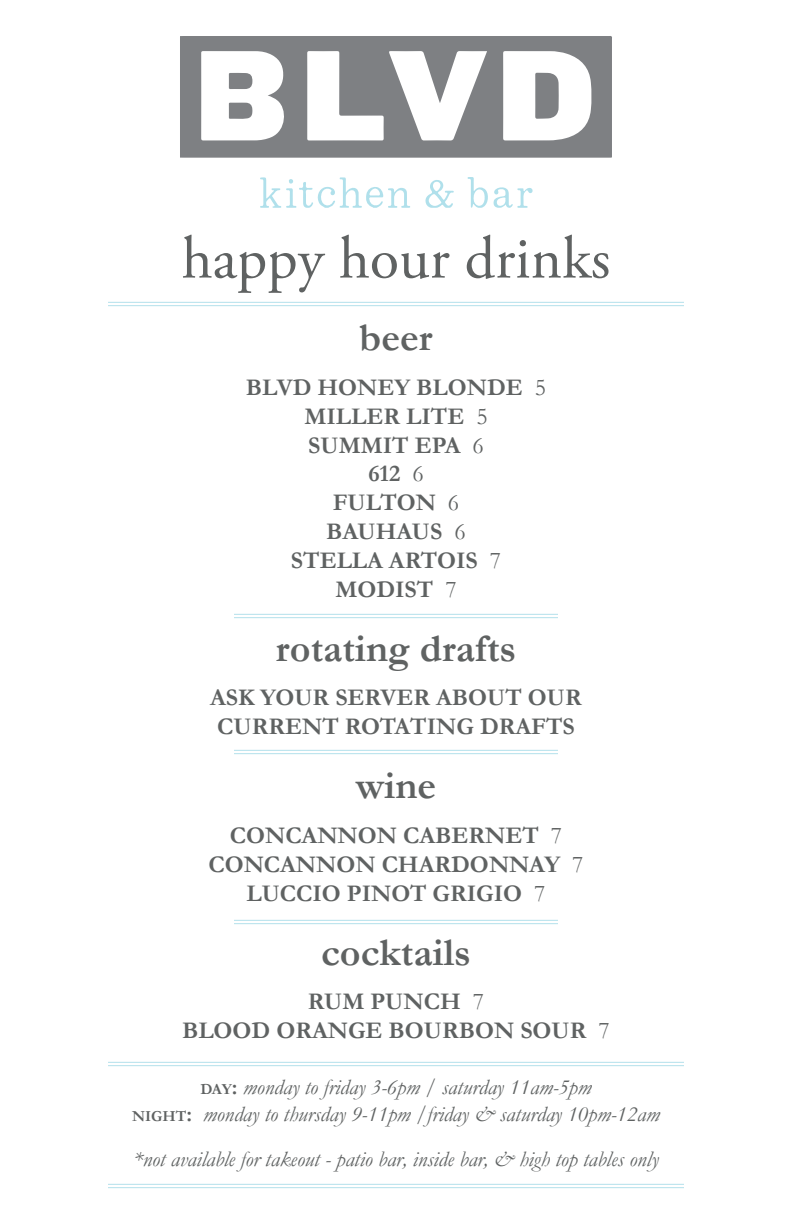
<style>
.page{position:relative;width:792px;height:1224px;background:#fff}
.page>*{position:absolute;margin:0;border:0;box-sizing:border-box;transform-origin:0 0}
.t1{font:60px "Adobe Garamond Pro";color:#5f6262}
.t2{font:700 40px "Garamond";color:#5f6262}
.t3{font:700 24px "Garamond";color:#5f6262}
.t4{font:italic 22px "Garamond";color:#5f6262}
.s1{font-weight:400}
.s2{font-weight:700;font-style:normal;font-size:15.4px}
.s3{font-weight:700;font-style:normal}
.s4{font-style:normal}
</style>
<div class="page">
<div style="left:180px;top:36px;width:432px;height:122px;background:#7e8083"></div>
<svg style="left:307px;top:51px;width:180px;height:90px"></svg>
<svg style="left:503px;top:51px;width:89px;height:89px"></svg>
<svg style="left:201px;top:51px;width:86px;height:89px"></svg>
<svg style="left:260px;top:177px;width:150px;height:31px"></svg>
<svg style="left:425px;top:180px;width:29px;height:28px"></svg>
<svg style="left:468px;top:177px;width:65px;height:31px"></svg>
<hr style="left:108px;top:302px;width:576px;height:1px;background:#b3e1eb">
<hr style="left:108px;top:305px;width:576px;height:1px;background:#b3e1eb">
<hr style="left:234px;top:614px;width:324px;height:1px;background:#b3e1eb">
<hr style="left:234px;top:617px;width:324px;height:1px;background:#b3e1eb">
<hr style="left:234px;top:750px;width:324px;height:1px;background:#b3e1eb">
<hr style="left:234px;top:753px;width:324px;height:1px;background:#b3e1eb">
<hr style="left:234px;top:920px;width:324px;height:1px;background:#b3e1eb">
<hr style="left:234px;top:923px;width:324px;height:1px;background:#b3e1eb">
<hr style="left:108px;top:1062px;width:576px;height:1px;background:#b3e1eb">
<hr style="left:108px;top:1065px;width:576px;height:1px;background:#b3e1eb">
<hr style="left:108px;top:1184px;width:576px;height:1px;background:#b3e1eb">
<hr style="left:108px;top:1187px;width:576px;height:1px;background:#b3e1eb">
<p class="t1" style="left:182px;top:222px;width:430px">happy hour drinks</p>
<p class="t2" style="left:359px;top:314px;width:75px">beer</p>
<p class="t3" style="left:246px;top:373px;width:302px">BLVD HONEY BLONDE <span class="s1">5</span></p>
<p class="t3" style="left:304px;top:402px;width:185px">MILLER LITE <span class="s1">5</span></p>
<p class="t3" style="left:308px;top:431px;width:177px">SUMMIT EPA <span class="s1">6</span></p>
<p class="t3" style="left:368px;top:459px;width:57px">612 <span class="s1">6</span></p>
<p class="t3" style="left:333px;top:488px;width:128px">FULTON <span class="s1">6</span></p>
<p class="t3" style="left:326px;top:517px;width:141px">BAUHAUS <span class="s1">6</span></p>
<p class="t3" style="left:291px;top:546px;width:212px">STELLA ARTOIS <span class="s1">7</span></p>
<p class="t3" style="left:335px;top:575px;width:123px">MODIST <span class="s1">7</span></p>
<p class="t2" style="left:276px;top:624px;width:242px">rotating drafts</p>
<p class="t3" style="left:210px;top:683px;width:373px">ASK YOUR SERVER ABOUT OUR</p>
<p class="t3" style="left:217px;top:712px;width:359px">CURRENT ROTATING DRAFTS</p>
<p class="t2" style="left:356px;top:762px;width:82px">wine</p>
<p class="t3" style="left:230px;top:821px;width:334px">CONCANNON CABERNET <span class="s1">7</span></p>
<p class="t3" style="left:208px;top:850px;width:377px">CONCANNON CHARDONNAY <span class="s1">7</span></p>
<p class="t3" style="left:246px;top:879px;width:301px">LUCCIO PINOT GRIGIO <span class="s1">7</span></p>
<p class="t2" style="left:321px;top:928px;width:151px">cocktails</p>
<p class="t3" style="left:308px;top:987px;width:178px">RUM PUNCH <span class="s1">7</span></p>
<p class="t3" style="left:182px;top:1016px;width:429px">BLOOD ORANGE BOURBON SOUR <span class="s1">7</span></p>
<p class="t4" style="left:200px;top:1074px;width:393px"><span class="s2">day</span><span class="s3">:</span> monday to friday 3-6pm / saturday 11am-5pm</p>
<p class="t4" style="left:132px;top:1101px;width:529px"><span class="s2">night</span><span class="s3">:</span> monday to thursday 9-11pm <span class="s4">/</span>friday &amp; saturday 10pm-12am</p>
<p class="t4" style="left:133px;top:1146px;width:527px">*not available for takeout - patio bar, inside bar, &amp; high top tables only</p>
</div>
